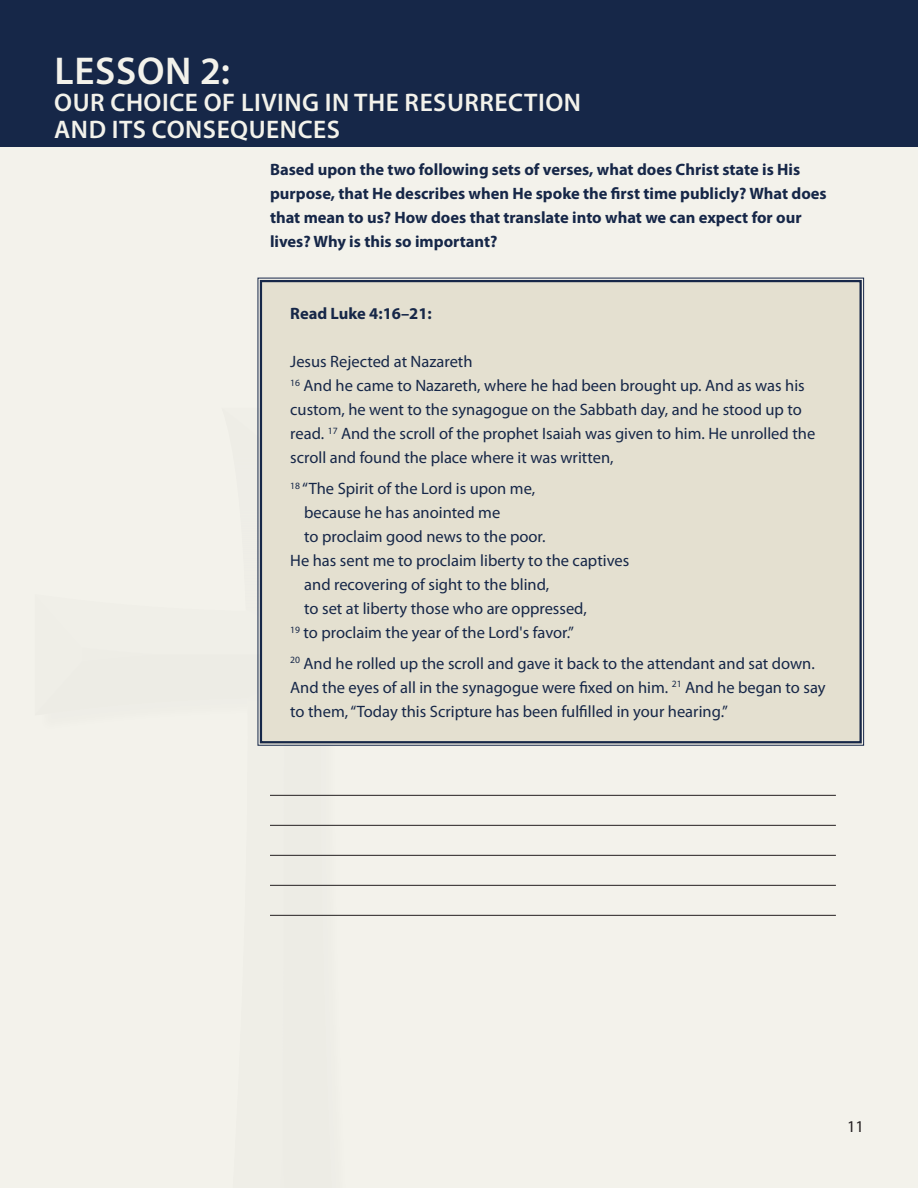
<style>
.page{position:relative;width:918px;height:1188px;background:#f3f2eb}
.page>*{position:absolute;margin:0;border:0;box-sizing:border-box;transform-origin:0 0}
.t1{font:600 38.85px "Myriad Pro";letter-spacing:.02em;color:#f3f2eb}
.t2{font:600 25.5px/27px "Myriad Pro";letter-spacing:.02em;color:#f3f2eb}
.t3{font:16.5px/24px "Myriad Pro";color:#162748}
.t4{font:700 16.5px/24px "Myriad Pro";color:#162748}
.t5{font:16.5px "Myriad Pro";color:#231f20}
</style>
<div class="page">
<div style="left:0;top:0;width:918px;height:147px;background:#162748"></div>
<div style="left:257px;top:277px;width:607px;height:469px;background:#e4e0d0"></div>
<div style="left:260px;top:280px;width:602px;height:463px;border:2px solid #162748"></div>
<hr style="left:270px;top:795px;width:566px;height:1px;background:#231f20">
<hr style="left:270px;top:825px;width:566px;height:1px;background:#231f20">
<hr style="left:270px;top:855px;width:566px;height:1px;background:#231f20">
<hr style="left:270px;top:885px;width:566px;height:1px;background:#231f20">
<hr style="left:270px;top:915px;width:566px;height:1px;background:#231f20">
<h1 class="t1" style="left:54px;top:47px;width:177px">LESSON 2:</h1>
<h2 class="t2" style="left:54px;top:89px;width:528px">OUR CHOICE OF LIVING IN THE RESURRECTION<br>AND ITS CONSEQUENCES</h2>
<p class="t4" style="left:270px;top:157px;width:558px">Based upon the two following sets of verses, what does Christ state is His purpose, that He describes when He spoke the first time publicly? What does that mean to us? How does that translate into what we can expect for our lives? Why is this so important?</p>
<p class="t4" style="left:290px;top:301px;width:143px">Read Luke 4:16–21:</p>
<p class="t3" style="left:290px;top:350px;width:527px">Jesus Rejected at Nazareth<br><sup>16</sup> And he came to Nazareth, where he had been brought up. And as was his custom, he went to the synagogue on the Sabbath day, and he stood up to read. <sup>17</sup> And the scroll of the prophet Isaiah was given to him. He unrolled the scroll and found the place where it was written,</p>
<p class="t3" style="left:290px;top:476px;width:246px"><sup>18</sup> “The Spirit of the Lord is upon me,</p>
<p class="t3" style="left:304px;top:500px;width:198px">because he has anointed me</p>
<p class="t3" style="left:304px;top:524px;width:243px">to proclaim good news to the poor.</p>
<p class="t3" style="left:290px;top:548px;width:341px">He has sent me to proclaim liberty to the captives</p>
<p class="t3" style="left:304px;top:572px;width:247px">and recovering of sight to the blind,</p>
<p class="t3" style="left:304px;top:596px;width:284px">to set at liberty those who are oppressed,</p>
<p class="t3" style="left:290px;top:620px;width:285px"><sup>19</sup> to proclaim the year of the Lord's favor.”</p>
<p class="t3" style="left:290px;top:651px;width:537px"><sup>20</sup> And he rolled up the scroll and gave it back to the attendant and sat down.<br>And the eyes of all in the synagogue were fixed on him. <sup>21</sup> And he began to say to them, “Today this Scripture has been fulfilled in your hearing.”</p>
<p class="t5" style="left:847px;top:1116px;width:18px">11</p>
</div>
